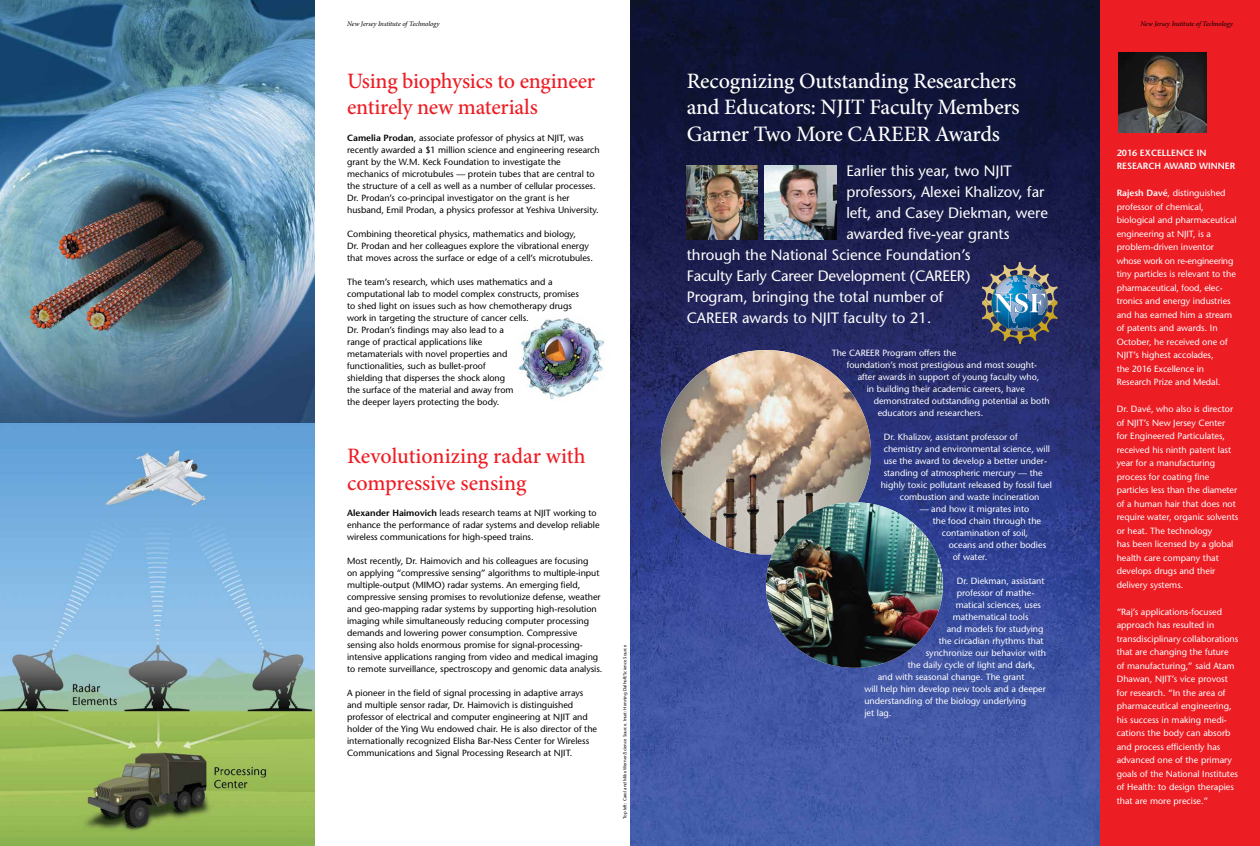
<style>
.page{position:relative;width:1260px;height:846px;background:#fff}
.page>*{position:absolute;margin:0;border:0;box-sizing:border-box;transform-origin:0 0}
.t1{font:500 22px/26.4px "Minion Pro";letter-spacing:-.01em;color:#fff}
.t2{font:500 22px/26.4px "Minion Pro";letter-spacing:-.01em;color:#ed1d24}
.t3{font:500 15px "Stone Sans Std";color:#fff}
.t4{font:500 9px/12px "Stone Sans Std";color:#000}
.t5{font:500 9px/13.5px "Stone Sans Std";color:#fff}
.t6{font:600 9px/13.5px "Stone Sans Std";color:#fff}
.t7{font:italic 7px "Minion Pro";letter-spacing:-.01em;color:#000}
.t8{font:500 4.5px "Stone Sans Std";color:#000}
.s1{font-weight:600}
.s2{font-style:inherit}
</style>
<div class="page">
<img style="left:0;top:0;width:315px;height:846px">
<img style="left:518px;top:317px;width:87px;height:83px">
<img style="left:630px;top:0;width:471px;height:846px">
<div style="left:1101px;top:0;width:159px;height:846px;background:#ed1d24"></div>
<img style="left:1118px;top:53px;width:88px;height:79px">
<img style="left:687px;top:166px;width:70px;height:73px">
<img style="left:764px;top:166px;width:72px;height:73px">
<img style="left:661px;top:350px;width:210px;height:204px">
<img style="left:766px;top:502px;width:177px;height:166px">
<img style="left:982px;top:262px;width:75px;height:82px">
<p class="t7" style="left:347px;top:19px;width:94px">New Jersey Institute of Technology</p>
<p class="t7" style="left:1141px;top:19px;width:94px">New Jersey Institute of Technology</p>
<h1 class="t2" style="left:347px;top:68px;width:250px">Using biophysics to engineer entirely new materials</h1>
<p class="t4" style="left:347px;top:132px;width:254px"><span class="s1">Camelia Prodan</span>, associate professor of physics at NJIT, was recently awarded a $1 million science and engineering research grant by the W.M. Keck Foundation to investigate the mechanics of microtubules — protein tubes that are central to the structure of a cell as well as a number of cellular processes.<br>Dr. Prodan’s co-principal investigator on the grant is her husband, Emil Prodan, a physics professor at Yeshiva University.</p>
<p class="t4" style="left:347px;top:228px;width:247px">Combining theoretical physics, mathematics and biology,<br>Dr. Prodan and her colleagues explore the vibrational energy that moves across the surface or edge of a cell’s microtubules.</p>
<p class="t4" style="left:347px;top:276px;width:233px">The team’s research, which uses mathematics and a computational lab to model complex constructs, promises to shed light on issues such as how chemotherapy drugs work in targeting the structure of cancer cells.<br>Dr. Prodan’s findings may also lead to a<br>range of practical applications like<br>metamaterials with novel properties and<br>functionalities, such as bullet-proof<br>shielding that disperses the shock along<br>the surface of the material and away from<br>the deeper layers protecting the body.</p>
<h1 class="t2" style="left:347px;top:443px;width:240px">Revolutionizing radar with compressive sensing</h1>
<p class="t4" style="left:347px;top:507px;width:254px"><span class="s1">Alexander Haimovich</span> leads research teams at NJIT working to enhance the performance of radar systems and develop reliable wireless communications for high-speed trains.</p>
<p class="t4" style="left:347px;top:555px;width:257px">Most recently, Dr. Haimovich and his colleagues are focusing<br>on applying “compressive sensing” algorithms to multiple-input multiple-output (MIMO) radar systems. An emerging field, compressive sensing promises to revolutionize defense, weather and geo-mapping radar systems by supporting high-resolution imaging while simultaneously reducing computer processing demands and lowering power consumption. Compressive sensing also holds enormous promise for signal-processing&shy;intensive applications ranging from video and medical imaging to remote surveillance, spectroscopy and genomic data analysis.</p>
<p class="t4" style="left:347px;top:687px;width:252px">A pioneer in the field of signal processing in adaptive arrays and multiple sensor radar, Dr. Haimovich is distinguished professor of electrical and computer engineering at NJIT and holder of the Ying Wu endowed chair. He is also director of the internationally recognized Elisha Bar-Ness Center for Wireless Communications and Signal Processing Research at NJIT.</p>
<p class="t8" style="left:622px;top:819px;width:175px;rotate:-90deg">Top left: Carol and Mike Werner/Science Source. Inset: Henning Dalhoff/Science Source</p>
<h1 class="t1" style="left:687px;top:68px;width:334px">Recognizing Outstanding Researchers and Educators: NJIT Faculty Members<br>Garner Two More CAREER Awards</h1>
<h2 class="t3" style="left:846px;top:162px;width:167px">Earlier this year, two NJIT</h2>
<h2 class="t3" style="left:846px;top:183px;width:200px">professors, Alexei Khalizov, far</h2>
<h2 class="t3" style="left:846px;top:204px;width:203px">left, and Casey Diekman, were</h2>
<h2 class="t3" style="left:846px;top:225px;width:165px">awarded five-year grants</h2>
<h2 class="t3" style="left:687px;top:246px;width:285px">through the National Science Foundation’s</h2>
<h2 class="t3" style="left:687px;top:267px;width:285px">Faculty Early Career Development <span class="s2">(CAREER)</span></h2>
<h2 class="t3" style="left:687px;top:288px;width:258px">Program, bringing the total number of</h2>
<h2 class="t3" style="left:687px;top:309px;width:246px">CAREER awards to NJIT faculty to 21.</h2>
<p class="t5" style="left:832px;top:346px;width:126px">The CAREER Program offers the</p>
<p class="t5" style="left:847px;top:358px;width:192px">foundation’s most prestigious and most sought-</p>
<p class="t5" style="left:858px;top:370px;width:183px">after awards in support of young faculty who,</p>
<p class="t5" style="left:867px;top:382px;width:160px">in building their academic careers, have</p>
<p class="t5" style="left:874px;top:394px;width:178px">demonstrated outstanding potential as both</p>
<p class="t5" style="left:878px;top:406px;width:107px">educators and researchers.</p>
<p class="t5" style="left:884px;top:430px;width:136px">Dr. Khalizov, assistant professor of</p>
<p class="t5" style="left:884px;top:442px;width:168px">chemistry and environmental science, will</p>
<p class="t5" style="left:884px;top:454px;width:165px">use the award to develop a better under-</p>
<p class="t5" style="left:884px;top:466px;width:161px">standing of atmospheric mercury — the</p>
<p class="t5" style="left:881px;top:478px;width:173px">highly toxic pollutant released by fossil fuel</p>
<p class="t5" style="left:900px;top:490px;width:141px">combustion and waste incineration</p>
<p class="t5" style="left:920px;top:502px;width:111px">— and how it migrates into</p>
<p class="t5" style="left:933px;top:514px;width:110px">the food chain through the</p>
<p class="t5" style="left:942px;top:526px;width:88px">contamination of soil,</p>
<p class="t5" style="left:949px;top:538px;width:99px">oceans and other bodies</p>
<p class="t5" style="left:953px;top:550px;width:36px">of water.</p>
<p class="t5" style="left:957px;top:574px;width:89px">Dr. Diekman, assistant</p>
<p class="t5" style="left:957px;top:586px;width:79px">professor of mathe-</p>
<p class="t5" style="left:956px;top:598px;width:87px">matical sciences, uses</p>
<p class="t5" style="left:953px;top:610px;width:77px">mathematical tools</p>
<p class="t5" style="left:947px;top:622px;width:98px">and models for studying</p>
<p class="t5" style="left:939px;top:634px;width:106px">the circadian rhythms that</p>
<p class="t5" style="left:926px;top:646px;width:122px">synchronize our behavior with</p>
<p class="t5" style="left:908px;top:658px;width:129px">the daily cycle of light and dark,</p>
<p class="t5" style="left:878px;top:670px;width:148px">and with seasonal change. The grant</p>
<p class="t5" style="left:864px;top:682px;width:183px">will help him develop new tools and a deeper</p>
<p class="t5" style="left:864px;top:694px;width:163px">understanding of the biology underlying</p>
<p class="t5" style="left:864px;top:706px;width:28px">jet lag.</p>
<p class="t6" style="left:1117px;top:146px;width:120px">2016 EXCELLENCE IN<br>RESEARCH AWARD WINNER</p>
<p class="t5" style="left:1117px;top:186px;width:121px"><span class="s1">Rajesh Davé</span>, distinguished professor of chemical, biological and pharmaceutical engineering at NJIT, is a problem-driven inventor whose work on re-engineering tiny particles is relevant to the pharmaceutical, food, elec&shy;tronics and energy industries and has earned him a stream of patents and awards. In<br>October, he received one of<br>NJIT’s highest accolades,<br>the 2016 Excellence in<br>Research Prize and Medal.</p>
<p class="t5" style="left:1117px;top:402px;width:123px">Dr. Davé, who also is director of NJIT’s New Jersey Center for Engineered Particulates, received his ninth patent last year for a manufacturing process for coating fine particles less than the diameter of a human hair that does not require water, organic solvents or heat. The technology<br>has been licensed by a global health care company that develops drugs and their delivery systems.</p>
<p class="t5" style="left:1117px;top:605px;width:123px">“Raj’s applications-focused approach has resulted in transdisciplinary collaborations that are changing the future of manufacturing,” said Atam<br>Dhawan, NJIT’s vice provost for research. “In the area of pharmaceutical engineering, his success in making medi&shy;cations the body can absorb and process efficiently has advanced one of the primary goals of the National Institutes of Health: to design therapies that are more precise.”</p>
</div>
